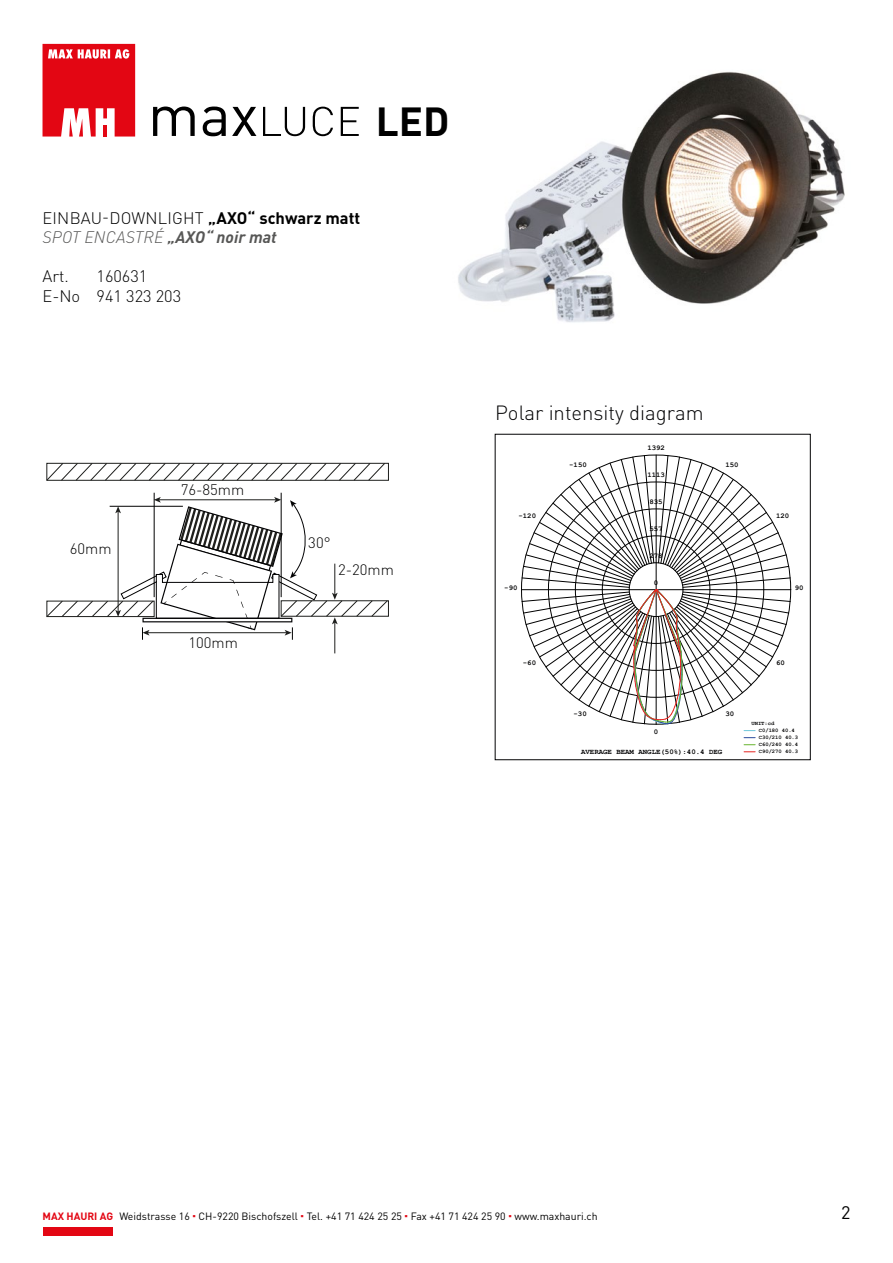
<style>
.page{position:relative;width:893px;height:1263px;background:#fff}
.page>*{position:absolute;margin:0;border:0;box-sizing:border-box;transform-origin:0 0}
.t1{font:700 40.2px "DINOT";color:#000}
.t2{font:300 20.4px "DINOT";color:#020203}
.t3{font:18px "DINOT";color:#000}
.t4{font:300 16.5px/19.5px "DINOT";color:#000}
.t5{font:300 15px "DINOT";color:#000}
.t6{font:10.5px "DINOT";color:#000}
.t7{font:700 7.35px "Courier New";color:#020203}
.t8{font:700 5.55px/7.1px "Courier New";letter-spacing:-.005em;color:#020203}
.s1{font-weight:700}
.s2{font-style:italic;color:#575756}
.s3{font-weight:700;font-style:italic;color:#575756}
.s4{font-weight:700;color:#e30613}
.s5{font-family:"Arial";font-weight:900;color:#e30613}
</style>
<div class="page">
<div style="left:43px;top:1227px;width:70px;height:8px;background:#e30613"></div>
<div style="left:281px;top:600px;width:108px;height:16px;border:1px solid #1d1e1c"></div>
<svg style="left:46px;top:462px;width:340px;height:19px"></svg>
<hr style="left:334px;top:622px;width:1px;height:31px;background:#1d1e1c">
<hr style="left:154px;top:493px;width:1px;height:104px;background:#000">
<hr style="left:281px;top:493px;width:1px;height:104px;background:#000">
<svg style="left:46px;top:497px;width:342px;height:143px"></svg>
<svg style="left:521px;top:455px;width:270px;height:269px"></svg>
<img style="left:458px;top:72px;width:387px;height:251px">
<svg style="left:43px;top:44px;width:92px;height:93px"></svg>
<svg style="left:153px;top:107px;width:42px;height:29px"></svg>
<svg style="left:203px;top:107px;width:23px;height:29px"></svg>
<svg style="left:232px;top:107px;width:24px;height:29px"></svg>
<svg style="left:263px;top:107px;width:42px;height:29px"></svg>
<svg style="left:313px;top:107px;width:20px;height:29px"></svg>
<svg style="left:341px;top:107px;width:18px;height:29px"></svg>
<h1 class="t1" style="left:376px;top:95px;width:75px">LED</h1>
<h3 class="t4" style="left:43px;top:208px;width:319px">EINBAU-DOWNLIGHT <span class="s1">„AXO“ schwarz matt<br></span><span class="s2">SPOT ENCASTRÉ</span> <span class="s3">„AXO“ noir mat</span></h3>
<h3 class="t4" style="left:43px;top:267px;width:28px">Art.</h3>
<h3 class="t4" style="left:43px;top:267px;width:140px;text-indent:54px">160631<br>E-No 941 323 203</h3>
<h3 class="t5" style="left:70px;top:539px;width:43px">60mm</h3>
<h3 class="t5" style="left:181px;top:480px;width:65px">76-85mm</h3>
<h3 class="t5" style="left:308px;top:533px;width:24px">30°</h3>
<h3 class="t5" style="left:188px;top:634px;width:51px">100mm</h3>
<h3 class="t5" style="left:338px;top:561px;width:57px">2-20mm</h3>
<h2 class="t2" style="left:495px;top:400px;width:210px">Polar intensity diagram</h2>
<p class="t7" style="left:647px;top:443px;width:19px">1392</p>
<p class="t7" style="left:569px;top:460px;width:19px">-150</p>
<p class="t7" style="left:725px;top:460px;width:15px">150</p>
<p class="t7" style="left:647px;top:470px;width:19px">1113</p>
<p class="t7" style="left:518px;top:511px;width:19px">-120</p>
<p class="t7" style="left:504px;top:583px;width:15px">-90</p>
<p class="t7" style="left:649px;top:497px;width:15px">835</p>
<p class="t7" style="left:649px;top:524px;width:15px">557</p>
<p class="t7" style="left:649px;top:551px;width:15px">278</p>
<p class="t7" style="left:654px;top:578px;width:6px">0</p>
<p class="t7" style="left:776px;top:511px;width:15px">120</p>
<p class="t7" style="left:795px;top:583px;width:10px">90</p>
<p class="t7" style="left:523px;top:658px;width:15px">-60</p>
<p class="t7" style="left:776px;top:658px;width:10px">60</p>
<p class="t7" style="left:573px;top:709px;width:15px">-30</p>
<p class="t7" style="left:581px;top:747px;width:143px">AVERAGE BEAM ANGLE(50%):40.4 DEG</p>
<p class="t7" style="left:725px;top:709px;width:10px">30</p>
<p class="t7" style="left:654px;top:728px;width:6px">0</p>
<p class="t8" style="left:759px;top:719px;width:41px;text-indent:-7px">UNIT:cd<br>C0/180 40.4<br>C30/210 40.3<br>C60/240 40.4<br>C90/270 40.3</p>
<p class="t6" style="left:43px;top:1209px;width:557px"><span class="s4">MAX HAURI AG</span> Weidstrasse 16 <span class="s5">∙</span> CH-9220 Bischofszell <span class="s5">∙</span> Tel. +41 71 424 25 25 <span class="s5">∙</span> Fax +41 71 424 25 90 <span class="s5">∙</span> www.maxhauri.ch</p>
<h3 class="t3" style="left:841px;top:1201px;width:11px">2</h3>
</div>
